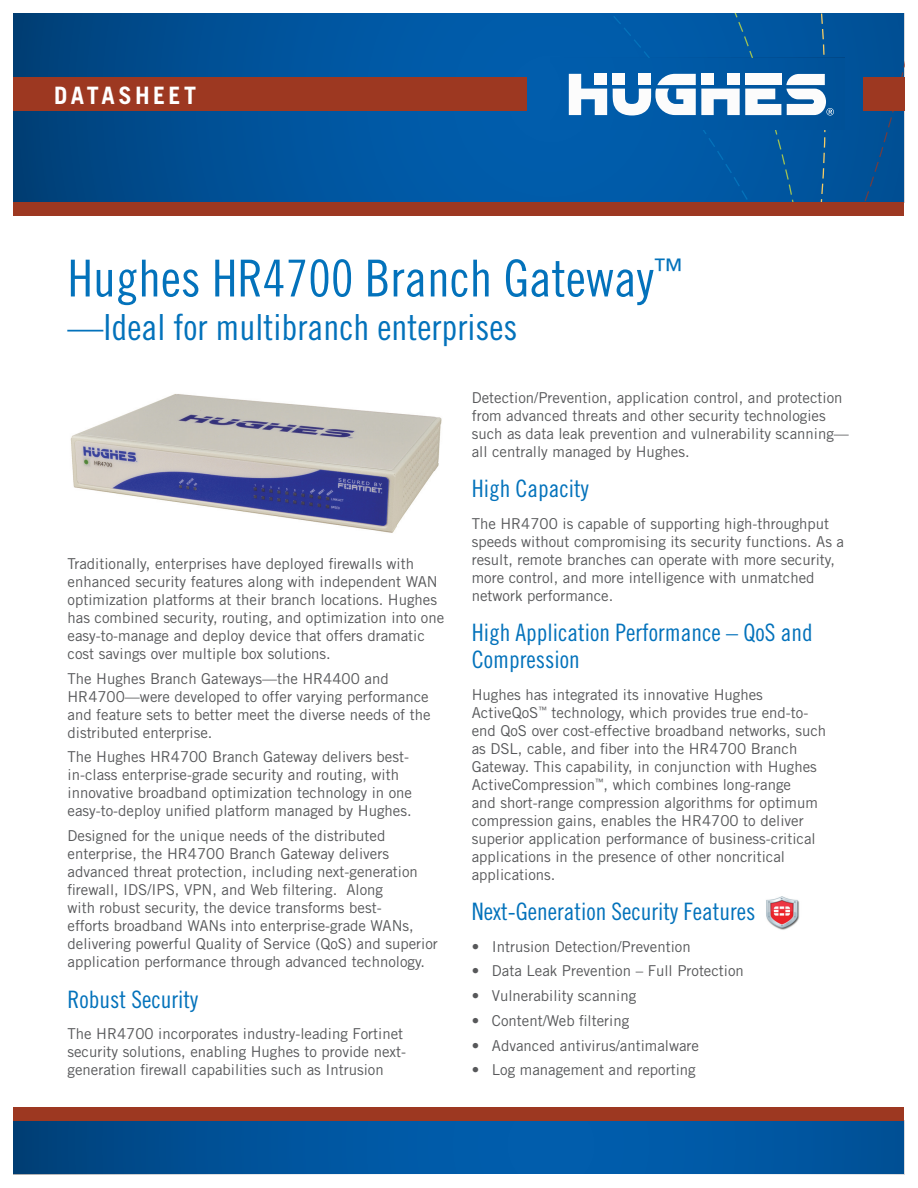
<style>
.page{position:relative;width:918px;height:1188px;background:#fff}
.page>*{position:absolute;margin:0;border:0;box-sizing:border-box;transform-origin:0 0}
.t1{font:51px "Trade Gothic Cond Eighteen";color:#0372bb}
.t2{font:36px "Trade Gothic Cond Eighteen";color:#0372bb}
.t3{font:24px/27px "Trade Gothic Cond Eighteen";color:#0372bb}
.t4{font:700 24px "Trade Gothic";letter-spacing:.14em;color:#fff}
.t5{font:15px/18px "Trade Gothic";color:#57585a}
</style>
<div class="page">
<svg style="left:13px;top:14px;width:891px;height:188px;background:#01539a"></svg>
<svg style="left:14px;top:1120px;width:890px;height:54px;background:#03539a"></svg>
<div style="left:14px;top:202px;width:890px;height:14px;background:#9d3821"></div>
<div style="left:14px;top:1107px;width:890px;height:13px;background:#9d3821"></div>
<div style="left:14px;top:78px;width:513px;height:33px;background:#9d3821"></div>
<div style="left:863px;top:78px;width:41px;height:33px;background:#9d3821"></div>
<div style="left:550px;top:58px;width:295px;height:72px;background:linear-gradient(to right,#025faf,#00529a)"></div>
<svg style="left:569px;top:74px;width:38px;height:41px"></svg>
<svg style="left:613px;top:74px;width:221px;height:42px"></svg>
<img style="left:70px;top:394px;width:372px;height:139px">
<img style="left:766px;top:896px;width:34px;height:34px">
<h3 class="t4" style="left:54px;top:81px;width:144px">DATASHEET</h3>
<h1 class="t1" style="left:68px;top:248px;width:617px">Hughes HR4700 Branch Gateway<sup>™</sup></h1>
<h2 class="t2" style="left:68px;top:306px;width:451px">—Ideal for multibranch enterprises</h2>
<p class="t5" style="left:68px;top:554px;width:378px">Traditionally, enterprises have deployed firewalls with enhanced security features along with independent WAN optimization platforms at their branch locations. Hughes has combined security, routing, and optimization into one easy-to-manage and deploy device that offers dramatic cost savings over multiple box solutions.</p>
<p class="t5" style="left:68px;top:669px;width:365px">The Hughes Branch Gateways—the HR4400 and HR4700—were developed to offer varying performance and feature sets to better meet the diverse needs of the distributed enterprise.</p>
<p class="t5" style="left:68px;top:748px;width:346px">The Hughes HR4700 Branch Gateway delivers best&shy;in-class enterprise-grade security and routing, with innovative broadband optimization technology in one easy-to-deploy unified platform managed by Hughes.</p>
<p class="t5" style="left:68px;top:827px;width:372px">Designed for the unique needs of the distributed enterprise, the HR4700 Branch Gateway delivers advanced threat protection, including next-generation firewall, IDS/IPS, VPN, and Web filtering. Along<br>with robust security, the device transforms best-<br>efforts broadband WANs into enterprise-grade WANs, delivering powerful Quality of Service (QoS) and superior application performance through advanced technology.</p>
<h3 class="t3" style="left:68px;top:985px;width:132px">Robust Security</h3>
<p class="t5" style="left:68px;top:1025px;width:340px">The HR4700 incorporates industry-leading Fortinet security solutions, enabling Hughes to provide next&shy;generation firewall capabilities such as Intrusion</p>
<p class="t5" style="left:472px;top:388px;width:379px">Detection/Prevention, application control, and protection from advanced threats and other security technologies such as data leak prevention and vulnerability scanning— all centrally managed by Hughes.</p>
<h3 class="t3" style="left:472px;top:475px;width:119px">High Capacity</h3>
<p class="t5" style="left:472px;top:514px;width:374px">The HR4700 is capable of supporting high-throughput speeds without compromising its security functions. As a result, remote branches can operate with more security, more control, and more intelligence with unmatched network performance.</p>
<h3 class="t3" style="left:472px;top:619px;width:343px">High Application Performance – QoS and<br>Compression</h3>
<p class="t5" style="left:472px;top:685px;width:356px">Hughes has integrated its innovative Hughes ActiveQoS<sup>™</sup> technology, which provides true end-to&shy;end QoS over cost-effective broadband networks, such as DSL, cable, and fiber into the HR4700 Branch Gateway. This capability, in conjunction with Hughes ActiveCompression<sup>™</sup>, which combines long-range<br>and short-range compression algorithms for optimum compression gains, enables the HR4700 to deliver superior application performance of business-critical applications in the presence of other noncritical applications.</p>
<h3 class="t3" style="left:472px;top:898px;width:285px">Next-Generation Security Features</h3>
<p class="t5" style="left:472px;top:937px;width:220px">• Intrusion Detection/Prevention</p>
<p class="t5" style="left:472px;top:962px;width:274px">• Data Leak Prevention – Full Protection</p>
<p class="t5" style="left:472px;top:987px;width:166px">• Vulnerability scanning</p>
<p class="t5" style="left:472px;top:1011px;width:159px">• Content/Web filtering</p>
<p class="t5" style="left:472px;top:1036px;width:229px">• Advanced antivirus/antimalware</p>
<p class="t5" style="left:472px;top:1061px;width:225px">• Log management and reporting</p>
</div>
